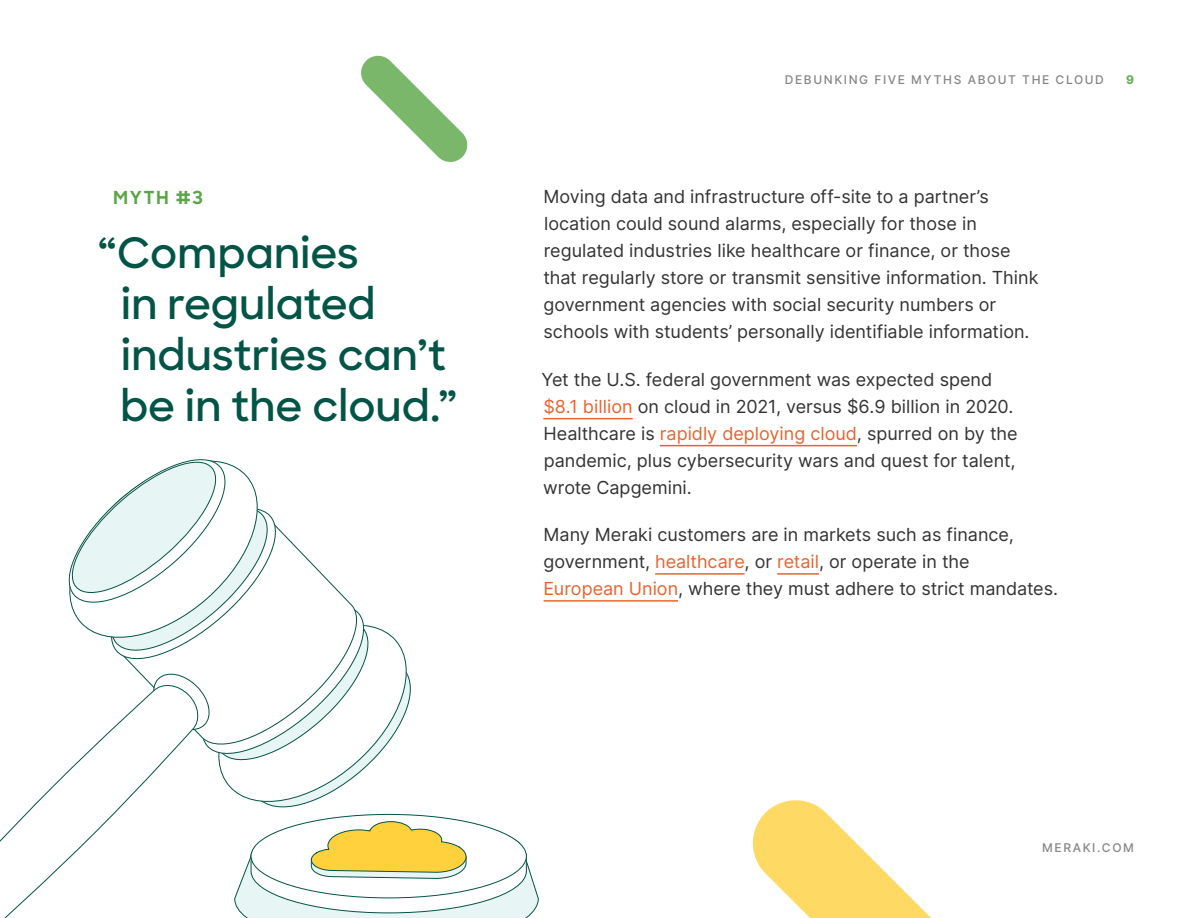
<style>
.page{position:relative;width:1188px;height:918px;background:#fff}
.page>*{position:absolute;margin:0;border:0;box-sizing:border-box;transform-origin:0 0}
.t1{font:600 42px/51px "Sharp Sans";color:#025546}
.t2{font:18px/27px "Inter";color:#333}
.t3{font:700 18px "Sharp Sans";color:#5aa646}
.t4{font:500 12px "Inter";letter-spacing:.13em;color:#858585}
.t5{font:700 12px "Inter";color:#5dab47}
.s1{color:#303030}
.s2{color:#e8632e}
</style>
<div class="page">
<svg style="left:752px;top:800px;width:179px;height:118px"></svg>
<svg style="left:361px;top:55px;width:107px;height:107px"></svg>
<hr style="left:543px;top:418px;width:90px;height:1px;background:#e8632e">
<hr style="left:660px;top:445px;width:197px;height:1px;background:#e8632e">
<hr style="left:655px;top:573px;width:90px;height:2px;background:#e8632e">
<hr style="left:777px;top:573px;width:42px;height:2px;background:#e8632e">
<hr style="left:544px;top:600px;width:134px;height:2px;background:#e8632e">
<svg style="left:0;top:784px;width:55px;height:134px"></svg>
<svg style="left:55px;top:459px;width:484px;height:459px"></svg>
<p class="t4" style="left:785px;top:71px;width:320px">DEBUNKING FIVE MYTHS ABOUT THE CLOUD</p>
<p class="t5" style="left:1126px;top:71px;width:9px">9</p>
<p class="t3" style="left:113px;top:184px;width:92px">MYTH #3</p>
<p class="t2" style="left:543px;top:183px;width:497px">Moving data and infrastructure off-site to a partner’s location could sound alarms, especially for those in regulated industries like healthcare or finance, or those that regularly store or transmit sensitive information. Think government agencies with social security numbers or schools with students’ personally identifiable information.</p>
<p class="t2" style="left:542px;top:365px;width:477px">Yet the U.S. federal government was expected <span class="s1">spend </span><span class="s2">$8.1 billion</span> on cloud in 2021, versus $6.9 billion in 2020.<br>Healthcare is <span class="s2">rapidly deploying cloud</span>, spurred on by the pandemic, plus cybersecurity wars and quest for talent, wrote Capgemini.</p>
<p class="t2" style="left:544px;top:520px;width:516px">Many Meraki customers are in markets such as finance, government, <span class="s2">healthcare</span>, or <span class="s2">retail</span>, or operate in the<br><span class="s2">European Union</span>, where they must adhere to strict mandates.</p>
<h1 class="t1" style="left:120px;top:226px;width:339px;text-indent:-23px">“Companies<br>in regulated industries can’t be in the cloud.”</h1>
<p class="t4" style="left:1042px;top:839px;width:93px">MERAKI.COM</p>
</div>
